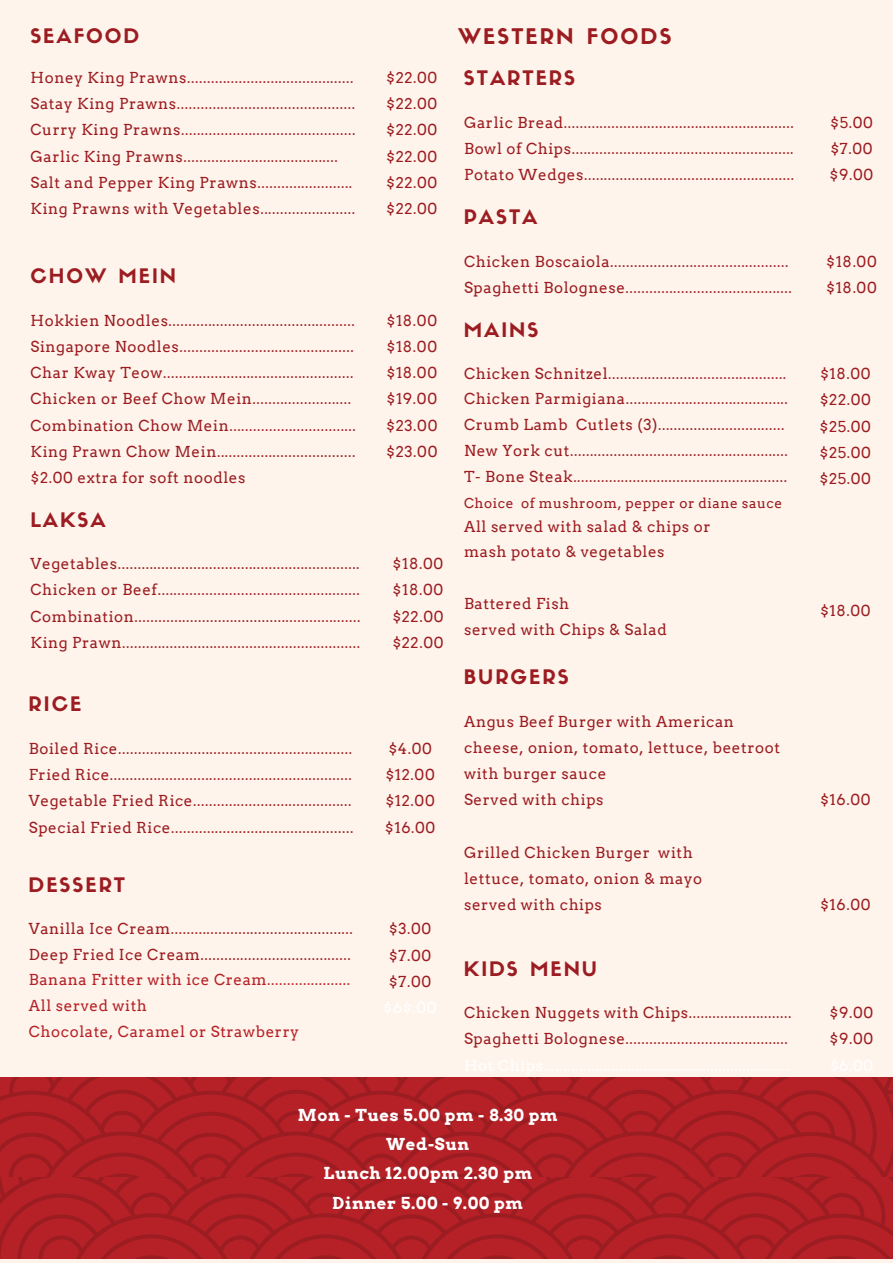
<style>
.page{position:relative;width:893px;height:1264px;background:#fff}
.page>*{position:absolute;margin:0;border:0;box-sizing:border-box;transform-origin:0 0}
.t1{font:21.15px "Sifonn Basic";letter-spacing:.1em;color:#9b1c21}
.t2{font:19.65px "Sifonn Basic";letter-spacing:.1em;color:#9b1c21}
.t3{font:700 16.5px/29.2px "Arvo";letter-spacing:.04em;color:#fff;text-align:center}
.t4{font:15.15px/26.2px "Arvo";letter-spacing:.04em;color:#9b1c21}
.t5{font:15.15px/25.8px "Arvo";letter-spacing:.04em;color:#b52127}
.t6{font:13.65px "Arvo";letter-spacing:.04em;color:#9b1c21}
</style>
<div class="page">
<div style="left:0;top:0;width:892px;height:1262px;background:#fff4eb"></div>
<svg style="left:0;top:1077px;width:892px;height:181px;background:#af1f25"></svg>
<p class="t2" style="left:30px;top:28px;width:110px">SEAFOOD</p>
<p class="t4" style="left:31px;top:64px;width:326px">Honey King Prawns..........................................<br>Satay King Prawns.............................................<br>Curry King Prawns............................................<br>Garlic King Prawns.......................................<br>Salt and Pepper King Prawns........................<br>King Prawns with Vegetables........................</p>
<p class="t4" style="left:386px;top:64px;width:53px;text-align:justify">$22.00 $22.00 $22.00 $22.00 $22.00 $22.00</p>
<p class="t2" style="left:30px;top:268px;width:147px">CHOW MEIN</p>
<p class="t4" style="left:31px;top:307px;width:327px">Hokkien Noodles...............................................<br>Singapore Noodles............................................<br>Char Kway Teow................................................<br>Chicken or Beef Chow Mein.........................<br>Combination Chow Mein................................<br>King Prawn Chow Mein................................... $2.00 extra for soft noodles</p>
<p class="t4" style="left:386px;top:307px;width:53px;text-align:justify">$18.00 $18.00 $18.00 $19.00 $23.00 $23.00</p>
<p class="t2" style="left:30px;top:512px;width:77px">LAKSA</p>
<p class="t4" style="left:31px;top:550px;width:331px;text-align:justify">Vegetables.............................................................<br>Chicken or Beef...................................................<br>Combination.........................................................<br>King Prawn............................................................</p>
<p class="t4" style="left:392px;top:550px;width:53px;text-align:justify">$18.00 $18.00 $22.00 $22.00</p>
<p class="t2" style="left:29px;top:696px;width:54px">RICE</p>
<p class="t4" style="left:29px;top:735px;width:326px">Boiled Rice...........................................................<br>Fried Rice.............................................................<br>Vegetable Fried Rice........................................<br>Special Fried Rice..............................................</p>
<p class="t4" style="left:385px;top:735px;width:52px">$4.00 $12.00 $12.00 $16.00</p>
<p class="t2" style="left:29px;top:877px;width:98px">DESSERT</p>
<p class="t4" style="left:29px;top:915px;width:325px;line-height:25.8px">Vanilla Ice Cream..............................................<br>Deep Fried Ice Cream......................................</p>
<p class="t5" style="left:29px;top:967px;width:323px">Banana Fritter with ice Cream.....................<br>All served with<br>Chocolate, Caramel or Strawberry</p>
<p class="t4" style="left:389px;top:915px;width:44px;text-align:justify">$3.00 $7.00 $7.00</p>
<h1 class="t1" style="left:458px;top:28px;width:215px">WESTERN FOODS</h1>
<p class="t2" style="left:464px;top:70px;width:113px">STARTERS</p>
<p class="t4" style="left:464px;top:109px;width:331px;text-align:justify">Garlic Bread..........................................................<br>Bowl of Chips........................................................<br>Potato Wedges.....................................................</p>
<p class="t4" style="left:829px;top:109px;width:45px;text-align:justify">$5.00 $7.00 $9.00</p>
<p class="t2" style="left:464px;top:210px;width:75px">PASTA</p>
<p class="t4" style="left:464px;top:248px;width:329px">Chicken Boscaiola.............................................<br>Spaghetti Bolognese..........................................</p>
<p class="t4" style="left:826px;top:248px;width:52px">$18.00 $18.00</p>
<p class="t2" style="left:464px;top:322px;width:76px">MAINS</p>
<p class="t4" style="left:464px;top:360px;width:325px;line-height:25.8px">Chicken Schnitzel.............................................<br>Chicken Parmigiana.........................................<br>Crumb Lamb Cutlets (3)................................<br>New York cut.......................................................<br>T- Bone Steak......................................................</p>
<p class="t6" style="left:464px;top:495px;width:320px">Choice of mushroom, pepper or diane sauce</p>
<p class="t4" style="left:464px;top:513px;width:248px;line-height:25.8px">All served with salad &amp; chips or mash potato &amp; vegetables</p>
<p class="t4" style="left:464px;top:591px;width:204px;line-height:25.8px">Battered Fish<br>served with Chips &amp; Salad</p>
<p class="t4" style="left:819px;top:361px;width:53px;text-align:justify">$18.00 $22.00 $25.00 $25.00 $25.00</p>
<p class="t4" style="left:819px;top:597px;width:52px">$18.00</p>
<p class="t2" style="left:464px;top:669px;width:106px">BURGERS</p>
<p class="t4" style="left:464px;top:708px;width:317px">Angus Beef Burger with American cheese, onion, tomato, lettuce, beetroot with burger sauce<br>Served with chips</p>
<p class="t4" style="left:464px;top:839px;width:240px">Grilled Chicken Burger with lettuce, tomato, onion &amp; mayo served with chips</p>
<p class="t4" style="left:820px;top:786px;width:52px">$16.00</p>
<p class="t4" style="left:820px;top:891px;width:52px">$16.00</p>
<p class="t2" style="left:464px;top:960px;width:135px">KIDS MENU</p>
<p class="t4" style="left:464px;top:999px;width:329px">Chicken Nuggets with Chips..........................<br>Spaghetti Bolognese.........................................</p>
<p class="t4" style="left:829px;top:999px;width:45px">$9.00 $9.00</p>
<p class="t3" style="left:298px;top:1100px;width:261px">Mon - Tues 5.00 pm - 8.30 pm<br>Wed-Sun<br>Lunch 12.00pm 2.30 pm<br>Dinner 5.00 - 9.00 pm</p>
</div>
